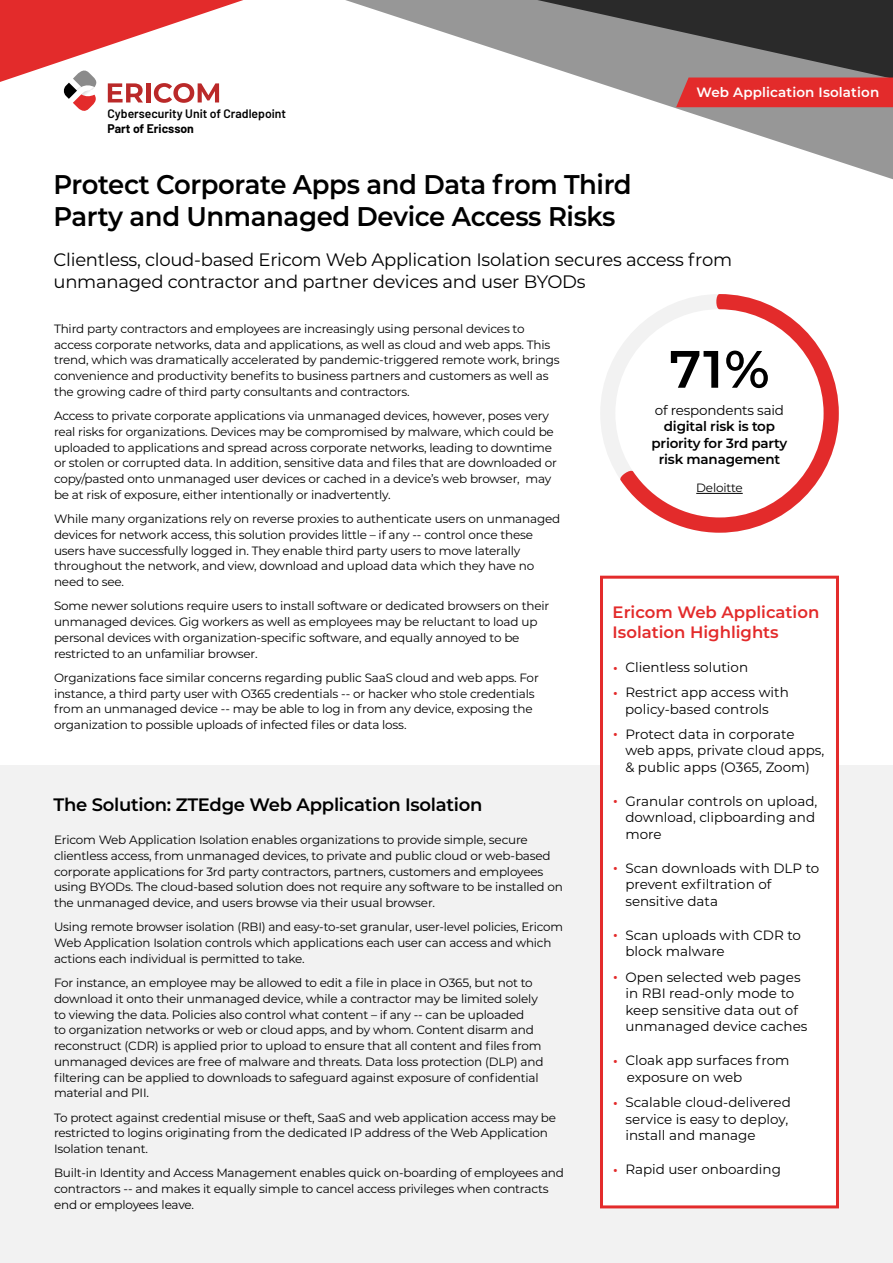
<style>
.page{position:relative;width:893px;height:1263px;background:#fff}
.page>*{position:absolute;margin:0;border:0;box-sizing:border-box;transform-origin:0 0}
.t1{font:600 52.5px "Montserrat";color:#000}
.t2{font:600 27px/32.4px "Montserrat";letter-spacing:-.015em;color:#000;scale:.96 1}
.t3{font:18px/21.6px "Montserrat";letter-spacing:-.015em;color:#000}
.t4{font:600 18px "Montserrat";letter-spacing:-.015em;color:#000}
.t5{font:600 16.5px/19.5px "Montserrat";color:#e32b2b}
.t6{font:13.5px/16.5px "Montserrat";color:#000}
.t7{font:600 13.5px/16.5px "Montserrat";letter-spacing:-.015em;color:#000;text-align:center}
.t8{font:600 13.5px "Montserrat";letter-spacing:.01em;color:#fff}
.t9{font:600 12.15px "Barlow";color:#000}
.t10{font:700 12.15px "Barlow";color:#000}
.t11{font:12px/15.8px "Montserrat";letter-spacing:-.015em;color:#000}
.s1{font-size:20.25px;color:#e32b2b}
</style>
<div class="page">
<svg style="left:654px;top:101px;width:239px;height:79px"></svg>
<svg style="left:0;top:0;width:356px;height:103px"></svg>
<svg style="left:356px;top:0;width:537px;height:101px"></svg>
<svg style="left:58px;top:64px;width:44px;height:47px"></svg>
<svg style="left:108px;top:83px;width:35px;height:19px"></svg>
<div style="left:146px;top:83px;width:5px;height:19px;background:#ba2929"></div>
<svg style="left:154px;top:83px;width:65px;height:20px"></svg>
<div style="left:0;top:765px;width:893px;height:498px;background:#f2f2f2"></div>
<div style="left:600px;top:576px;width:239px;height:632px;background:#fff;border:3px solid #e32b2b"></div>
<svg style="left:600px;top:352px;width:18px;height:123px;fill:#f2f2f2"></svg>
<svg style="left:618px;top:294px;width:221px;height:239px"></svg>
<div style="left:676px;top:78px;width:217px;height:29px;background:#e32b2b"></div>
<p class="t9" style="left:107px;top:105px;width:180px">Cybersecurity Unit of Cradlepoint</p>
<p class="t10" style="left:107px;top:120px;width:88px">Part of Ericsson</p>
<p class="t8" style="left:696px;top:83px;width:184px">Web Application Isolation</p>
<h2 class="t2" style="left:54px;top:167px;width:604px">Protect Corporate Apps and Data from Third<br>Party and Unmanaged Device Access Risks</h2>
<h3 class="t3" style="left:54px;top:248px;width:680px">Clientless, cloud-based Ericom Web Application Isolation secures access from unmanaged contractor and partner devices and user BYODs</h3>
<p class="t11" style="left:54px;top:320px;width:507px">Third party contractors and employees are increasingly using personal devices to access corporate networks, data and applications, as well as cloud and web apps. This trend, which was dramatically accelerated by pandemic-triggered remote work, brings convenience and productivity benefits to business partners and customers as well as the growing cadre of third party consultants and contractors.</p>
<p class="t11" style="left:54px;top:408px;width:504px">Access to private corporate applications via unmanaged devices, however, poses very real risks for organizations. Devices may be compromised by malware, which could be uploaded to applications and spread across corporate networks, leading to downtime or stolen or corrupted data. In addition, sensitive data and files that are downloaded or copy/pasted onto unmanaged user devices or cached in a device’s web browser, may be at risk of exposure, either intentionally or inadvertently.</p>
<p class="t11" style="left:54px;top:510px;width:508px">While many organizations rely on reverse proxies to authenticate users on unmanaged devices for network access, this solution provides little – if any -- control once these users have successfully logged in. They enable third party users to move laterally throughout the network, and view, download and upload data which they have no need to see.</p>
<p class="t11" style="left:54px;top:598px;width:497px">Some newer solutions require users to install software or dedicated browsers on their unmanaged devices. Gig workers as well as employees may be reluctant to load up personal devices with organization-specific software, and equally annoyed to be restricted to an unfamiliar browser.</p>
<p class="t11" style="left:54px;top:669px;width:486px">Organizations face similar concerns regarding public SaaS cloud and web apps. For instance, a third party user with O365 credentials -- or hacker who stole credentials from an unmanaged device -- may be able to log in from any device, exposing the organization to possible uploads of infected files or data loss.</p>
<h3 class="t4" style="left:54px;top:791px;width:430px">The Solution: ZTEdge Web Application Isolation</h3>
<p class="t11" style="left:54px;top:831px;width:510px">Ericom Web Application Isolation enables organizations to provide simple, secure clientless access, from unmanaged devices, to private and public cloud or web-based corporate applications for 3rd party contractors, partners, customers and employees using BYODs. The cloud-based solution does not require any software to be installed on the unmanaged device, and users browse via their usual browser.</p>
<p class="t11" style="left:54px;top:919px;width:510px">Using remote browser isolation (RBI) and easy-to-set granular, user-level policies, Ericom<br>Web Application Isolation controls which applications each user can access and which actions each individual is permitted to take.</p>
<p class="t11" style="left:54px;top:974px;width:491px">For instance, an employee may be allowed to edit a file in place in O365, but not to download it onto their unmanaged device, while a contractor may be limited solely to viewing the data. Policies also control what content – if any -- can be uploaded<br>to organization networks or web or cloud apps, and by whom. Content disarm and reconstruct (CDR) is applied prior to upload to ensure that all content and files from unmanaged devices are free of malware and threats. Data loss protection (DLP) and filtering can be applied to downloads to safeguard against exposure of confidential material and PII.</p>
<p class="t11" style="left:54px;top:1109px;width:504px">To protect against credential misuse or theft, SaaS and web application access may be restricted to logins originating from the dedicated IP address of the Web Application<br>Isolation tenant.</p>
<p class="t11" style="left:54px;top:1165px;width:511px">Built-in Identity and Access Management enables quick on-boarding of employees and contractors -- and makes it equally simple to cancel access privileges when contracts end or employees leave.</p>
<h1 class="t1" style="left:669px;top:332px;width:102px">71%</h1>
<p class="t6" style="left:655px;top:401px;width:131px">of respondents said</p>
<p class="t7" style="left:652px;top:418px;width:137px">digital risk is top priority for 3rd party risk management</p>
<p class="t11" style="left:696px;top:480px;width:48px">Deloitte</p>
<h3 class="t5" style="left:613px;top:602px;width:208px">Ericom Web Application<br>Isolation Highlights</h3>
<p class="t6" style="left:613px;top:658px;width:137px"><span class="s1">•</span> Clientless solution</p>
<p class="t6" style="left:613px;top:683px;width:178px;text-align:center"><span class="s1">•</span> Restrict app access with policy-based controls</p>
<p class="t6" style="left:625px;top:725px;width:200px;text-indent:-13px"><span class="s1">•</span> Protect data in corporate web apps, private cloud apps, &amp; public apps (O365, Zoom)</p>
<p class="t6" style="left:625px;top:792px;width:193px;text-indent:-13px"><span class="s1">•</span> Granular controls on upload, download, clipboarding and more</p>
<p class="t6" style="left:625px;top:859px;width:195px;text-indent:-13px"><span class="s1">•</span> Scan downloads with DLP to prevent exfiltration of sensitive data</p>
<p class="t6" style="left:625px;top:926px;width:177px;text-indent:-13px"><span class="s1">•</span> Scan uploads with CDR to block malware</p>
<p class="t6" style="left:625px;top:968px;width:184px;text-indent:-13px"><span class="s1">•</span> Open selected web pages in RBI read-only mode to keep sensitive data out of unmanaged device caches</p>
<p class="t6" style="left:627px;top:1051px;width:164px;text-indent:-14px"><span class="s1">•</span> Cloak app surfaces from exposure on web</p>
<p class="t6" style="left:625px;top:1093px;width:167px;text-indent:-13px"><span class="s1">•</span> Scalable cloud-delivered service is easy to deploy, install and manage</p>
<p class="t6" style="left:613px;top:1160px;width:170px"><span class="s1">•</span> Rapid user onboarding</p>
</div>
